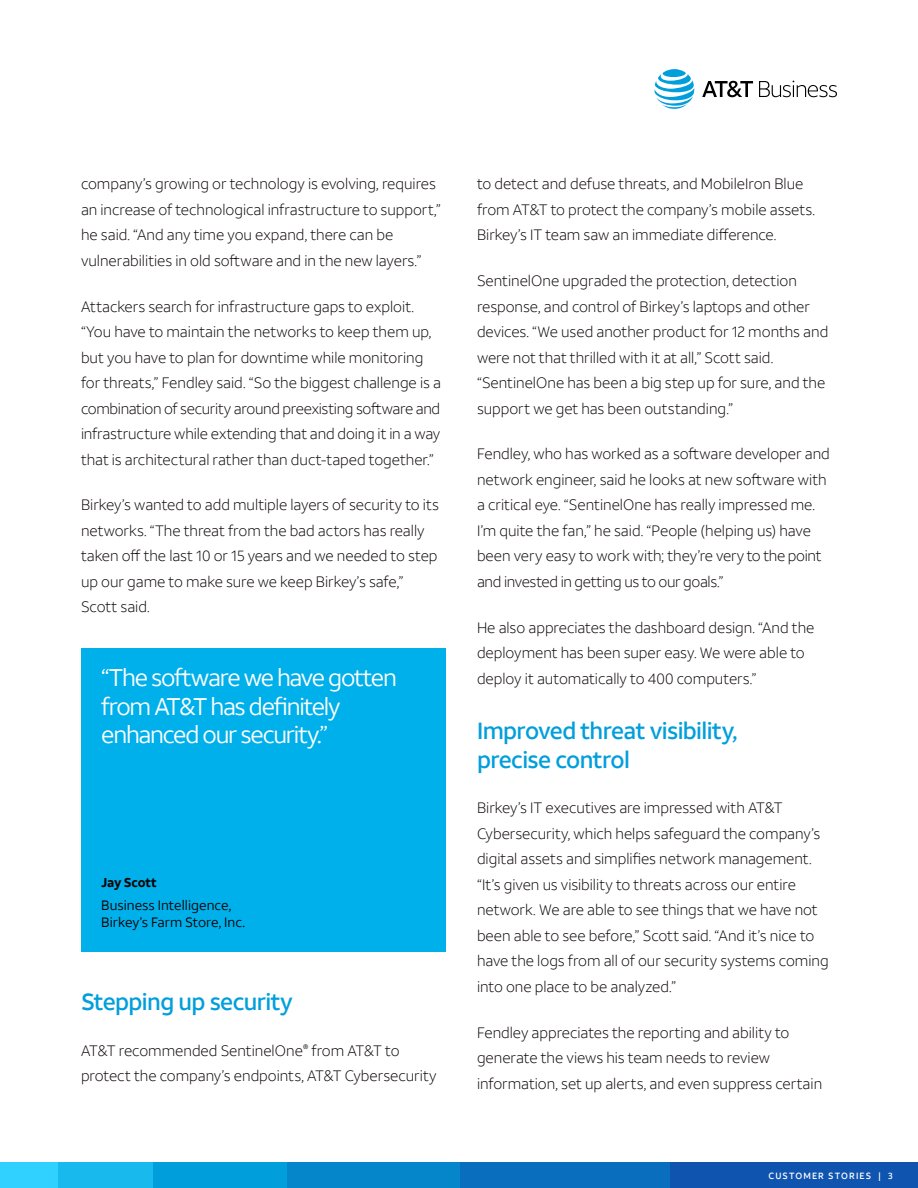
<style>
.page{position:relative;width:918px;height:1188px;background:#fff}
.page>*{position:absolute;margin:0;border:0;box-sizing:border-box;transform-origin:0 0}
.t1{font:24px/28.5px "ATT Aleck Sans";letter-spacing:-.05em;color:#fff}
.t2{font:500 23.25px/28.5px "ATT Aleck Sans";letter-spacing:-.025em;color:#009fdb}
.t3{font:300 15px/25.5px "ATT Aleck Sans";color:#090304}
.t4{font:13.5px/16.5px "ATT Aleck Sans";letter-spacing:.005em;color:#090304}
.t5{font:700 12.75px "ATT Aleck Sans";letter-spacing:-.01em;color:#090304}
.t6{font:500 9px "ATT Aleck Sans";letter-spacing:.12em;color:#fff}
</style>
<div class="page">
<div style="left:669px;top:1163px;width:249px;height:25px;background:#0f54af"></div>
<div style="left:459px;top:1163px;width:211px;height:25px;background:#0a6ebe"></div>
<div style="left:287px;top:1163px;width:172px;height:25px;background:#0586cb"></div>
<div style="left:153px;top:1163px;width:134px;height:25px;background:#009fdb"></div>
<div style="left:57px;top:1163px;width:96px;height:25px;background:#18b9ed"></div>
<div style="left:0;top:1162px;width:57px;height:26px;background:#30d1ff"></div>
<svg style="left:654px;top:69px;width:40px;height:40px"></svg>
<svg style="left:702px;top:81px;width:51px;height:16px"></svg>
<svg style="left:759px;top:81px;width:78px;height:16px"></svg>
<div style="left:81px;top:648px;width:365px;height:304px;background:#00b0eb"></div>
<p class="t3" style="left:81px;top:171px;width:361px">company’s growing or technology is evolving, requires an increase of technological infrastructure to support,” he said. “And any time you expand, there can be vulnerabilities in old software and in the new layers.”</p>
<p class="t3" style="left:81px;top:294px;width:361px">Attackers search for infrastructure gaps to exploit. “You have to maintain the networks to keep them up, but you have to plan for downtime while monitoring for threats,” Fendley said. “So the biggest challenge is a combination of security around preexisting software and infrastructure while extending that and doing it in a way that is architectural rather than duct-taped together.”</p>
<p class="t3" style="left:81px;top:492px;width:360px">Birkey’s wanted to add multiple layers of security to its networks. “The threat from the bad actors has really taken off the last 10 or 15 years and we needed to step up our game to make sure we keep Birkey’s safe,” Scott said.</p>
<h1 class="t1" style="left:101px;top:664px;width:297px">“The software we have gotten from AT&amp;T has definitely enhanced our security.”</h1>
<p class="t5" style="left:101px;top:874px;width:57px">Jay Scott</p>
<p class="t4" style="left:101px;top:897px;width:145px">Business Intelligence,<br>Birkey’s Farm Store, Inc.</p>
<h2 class="t2" style="left:81px;top:988px;width:214px">Stepping up security</h2>
<p class="t3" style="left:81px;top:1038px;width:357px">AT&amp;T recommended SentinelOne<sup>®</sup> from AT&amp;T to protect the company’s endpoints, AT&amp;T Cybersecurity</p>
<p class="t3" style="left:477px;top:171px;width:340px">to detect and defuse threats, and MobileIron Blue from AT&amp;T to protect the company’s mobile assets.<br>Birkey’s IT team saw an immediate difference.</p>
<p class="t3" style="left:477px;top:268px;width:353px">SentinelOne upgraded the protection, detection response, and control of Birkey’s laptops and other devices. “We used another product for 12 months and were not that thrilled with it at all,” Scott said. “SentinelOne has been a big step up for sure, and the support we get has been outstanding.”</p>
<p class="t3" style="left:477px;top:441px;width:354px">Fendley, who has worked as a software developer and network engineer, said he looks at new software with a critical eye. “SentinelOne has really impressed me.<br>I’m quite the fan,” he said. “People (helping us) have been very easy to work with; they’re very to the point and invested in getting us to our goals.”</p>
<p class="t3" style="left:477px;top:615px;width:339px">He also appreciates the dashboard design. “And the deployment has been super easy. We were able to deploy it automatically to 400 computers.”</p>
<h2 class="t2" style="left:477px;top:717px;width:262px">Improved threat visibility, precise control</h2>
<p class="t3" style="left:477px;top:795px;width:353px">Birkey’s IT executives are impressed with AT&amp;T Cybersecurity, which helps safeguard the company’s digital assets and simplifies network management. “It’s given us visibility to threats across our entire network. We are able to see things that we have not been able to see before,” Scott said. “And it’s nice to have the logs from all of our security systems coming into one place to be analyzed.”</p>
<p class="t3" style="left:477px;top:1020px;width:347px">Fendley appreciates the reporting and ability to generate the views his team needs to review information, set up alerts, and even suppress certain</p>
<p class="t6" style="left:768px;top:1170px;width:126px">CUSTOMER STORIES | 3</p>
</div>
